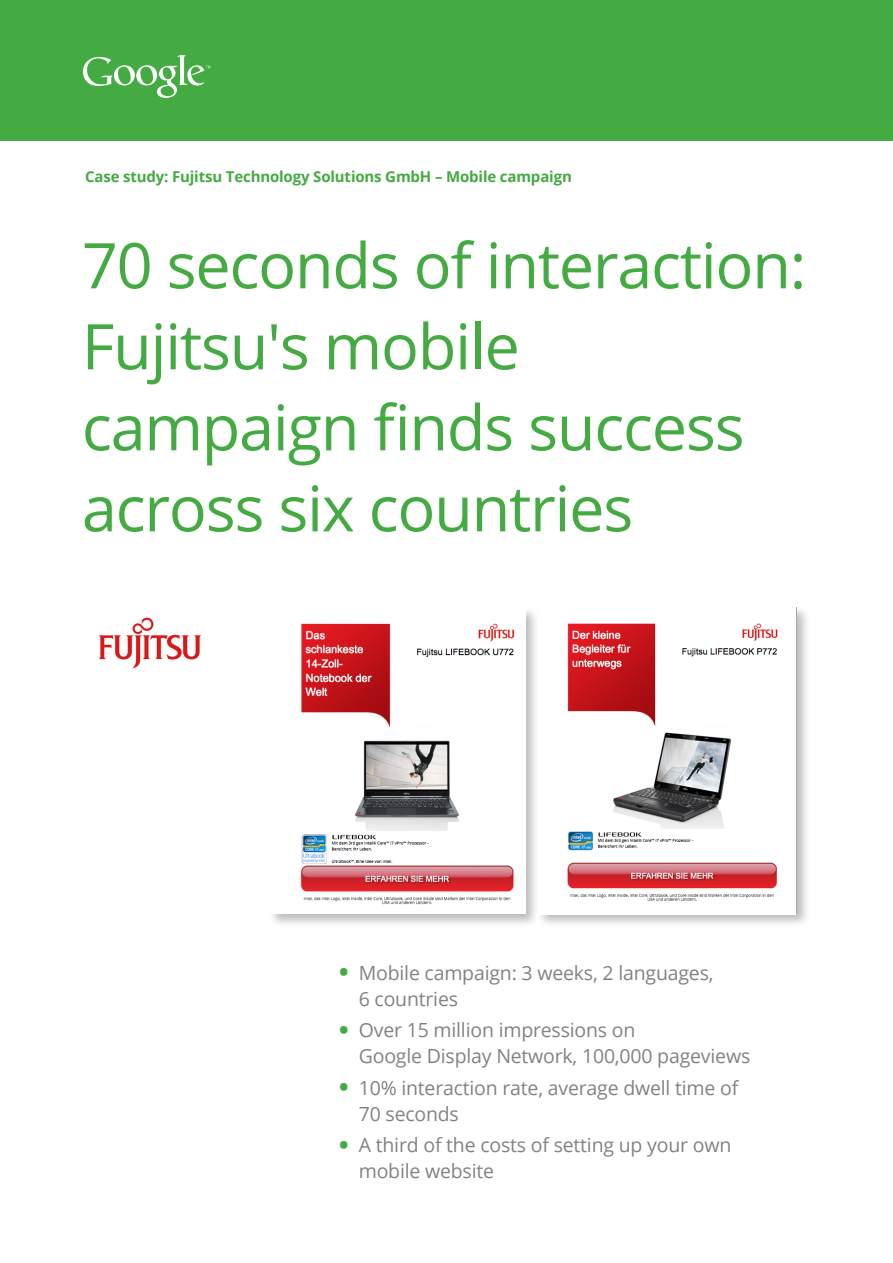
<style>
.page{position:relative;width:893px;height:1263px;background:#fff}
.page>*{position:absolute;margin:0;border:0;box-sizing:border-box;transform-origin:0 0}
._02__Headline{font:63px/81px "Open Sans";letter-spacing:-.02em;color:#44aa42}
._03__Liste_seite1{font:19.5px/26.2px "Open Sans";letter-spacing:-.01em;color:#808285}
._01__Fallstudie{font:700 15px "Open Sans";letter-spacing:-.01em;color:#44aa42}
.s1{font-size:33px;color:#44aa42}
</style>
<div class="page">
<img style="left:99px;top:617px;width:102px;height:52px">
<div style="left:268px;top:606px;width:271px;height:322px;background:#231f20;opacity:.3"></div>
<img style="left:270px;top:608px;width:255px;height:306px">
<div style="left:537px;top:606px;width:274px;height:322px;background:#231f20;opacity:.3"></div>
<img style="left:539px;top:608px;width:257px;height:306px">
<div style="left:0;top:0;width:893px;height:140px;background:#44aa42"></div>
<svg style="left:83px;top:55px;width:127px;height:43px"></svg>
<p class="_01__Fallstudie" style="left:85px;top:166px;width:488px">Case study: Fujitsu Technology Solutions GmbH – Mobile campaign</p>
<p class="_02__Headline" style="left:82px;top:223px;width:726px">70 seconds of interaction:<br>Fujitsu's mobile campaign finds success across six countries</p>
<p class="_03__Liste_seite1" style="left:359px;top:959px;width:356px;text-indent:-21px"><span class="s1">•</span> Mobile campaign: 3 weeks, 2 languages,<br>6 countries</p>
<p class="_03__Liste_seite1" style="left:359px;top:1016px;width:393px;text-indent:-21px"><span class="s1">•</span> Over 15 million impressions on<br>Google Display Network, 100,000 pageviews</p>
<p class="_03__Liste_seite1" style="left:359px;top:1074px;width:381px;text-indent:-21px"><span class="s1">•</span> 10% interaction rate, average dwell time of<br>70 seconds</p>
<p class="_03__Liste_seite1" style="left:359px;top:1131px;width:374px;text-indent:-21px"><span class="s1">•</span> A third of the costs of setting up your own mobile website</p>
</div>
